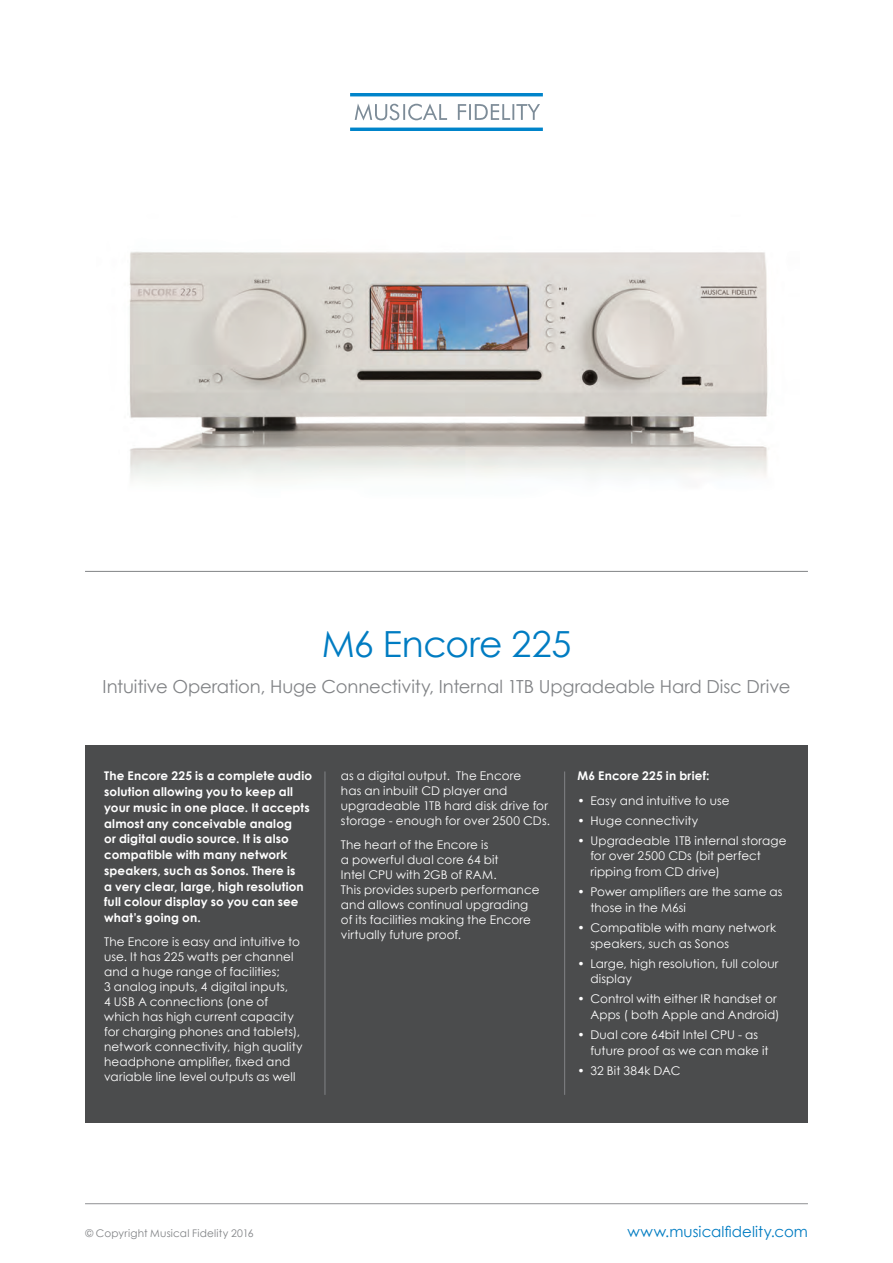
<style>
.page{position:relative;width:893px;height:1263px;background:#fff}
.page>*{position:absolute;margin:0;border:0;box-sizing:border-box;transform-origin:0 0}
.t1{font:36px "Century Gothic";letter-spacing:-.015em;color:#007cc2}
.t2{font:18px "Century Gothic";letter-spacing:-.005em;color:#818386}
.t3{font:15px "Century Gothic";letter-spacing:.005em;color:#007cc2}
.Body_copy_white{font:12px/15px "Century Gothic";letter-spacing:.01em;color:#fff}
.Bold_white{font:700 12px/15.8px "Century Gothic";letter-spacing:.01em;color:#fff}
.t4{font:10.5px "Century Gothic";letter-spacing:.02em;color:#818386}
</style>
<div class="page">
<svg style="left:355px;top:103px;width:185px;height:18px"></svg>
<hr style="left:350px;top:128px;width:193px;height:3px;background:#0084ca">
<hr style="left:350px;top:93px;width:193px;height:3px;background:#0084ca">
<div style="left:85px;top:745px;width:723px;height:378px;background:#4b4c4d"></div>
<hr style="left:325px;top:771px;width:1px;height:324px;background:#818386">
<hr style="left:564px;top:771px;width:1px;height:324px;background:#818386">
<hr style="left:85px;top:1203px;width:723px;height:1px;background:#8f9194">
<hr style="left:85px;top:571px;width:723px;height:1px;background:#818386">
<img style="left:129px;top:252px;width:639px;height:228px">
<p class="t1" style="left:322px;top:622px;width:251px">M6 Encore 225</p>
<p class="t2" style="left:103px;top:675px;width:689px">Intuitive Operation, Huge Connectivity, Internal 1TB Upgradeable Hard Disc Drive</p>
<p class="Bold_white" style="left:104px;top:768px;width:209px">The Encore 225 is a complete audio solution allowing you to keep all your music in one place. It accepts almost any conceivable analog<br>or digital audio source. It is also compatible with many network speakers, such as Sonos. There is<br>a very clear, large, high resolution full colour display so you can see what’s going on.</p>
<p class="Body_copy_white" style="left:104px;top:933px;width:200px">The Encore is easy and intuitive to use. It has 225 watts per channel and a huge range of facilities;<br>3 analog inputs, 4 digital inputs,<br>4 USB A connections (one of which has high current capacity for charging phones and tablets), network connectivity, high quality headphone amplifier, fixed and variable line level outputs as well</p>
<p class="Body_copy_white" style="left:341px;top:768px;width:211px">as a digital output. The Encore<br>has an inbuilt CD player and upgradeable 1TB hard disk drive for storage - enough for over 2500 CDs.</p>
<p class="Body_copy_white" style="left:341px;top:837px;width:200px">The heart of the Encore is<br>a powerful dual core 64 bit<br>Intel CPU with 2GB of RAM.<br>This provides superb performance and allows continual upgrading of its facilities making the Encore virtually future proof.</p>
<p class="Bold_white" style="left:578px;top:768px;width:133px">M6 Encore 225 in brief:</p>
<p class="Body_copy_white" style="left:578px;top:792px;width:153px">• Easy and intuitive to use</p>
<p class="Body_copy_white" style="left:578px;top:812px;width:122px">• Huge connectivity</p>
<p class="Body_copy_white" style="left:590px;top:832px;width:198px;line-height:15.8px;text-indent:-13px">• Upgradeable 1TB internal storage for over 2500 CDs (bit perfect ripping from CD drive)</p>
<p class="Body_copy_white" style="left:590px;top:884px;width:194px;line-height:15.8px;text-indent:-13px">• Power amplifiers are the same as those in the M6si</p>
<p class="Body_copy_white" style="left:590px;top:919px;width:187px;line-height:15.8px;text-indent:-13px">• Compatible with many network speakers, such as Sonos</p>
<p class="Body_copy_white" style="left:590px;top:955px;width:190px;line-height:15.8px;text-indent:-13px">• Large, high resolution, full colour display</p>
<p class="Body_copy_white" style="left:578px;top:991px;width:203px;line-height:15.8px;text-align:right">• Control with either IR handset or<br>Apps ( both Apple and Android)</p>
<p class="Body_copy_white" style="left:590px;top:1027px;width:180px;line-height:15.8px;text-indent:-13px">• Dual core 64bit Intel CPU - as future proof as we can make it</p>
<p class="Body_copy_white" style="left:578px;top:1063px;width:104px">• 32 Bit 384k DAC</p>
<p class="t4" style="left:85px;top:1227px;width:170px">© Copyright Musical Fidelity 2016</p>
<p class="t3" style="left:627px;top:1222px;width:182px">www.musicalfidelity.com</p>
</div>
